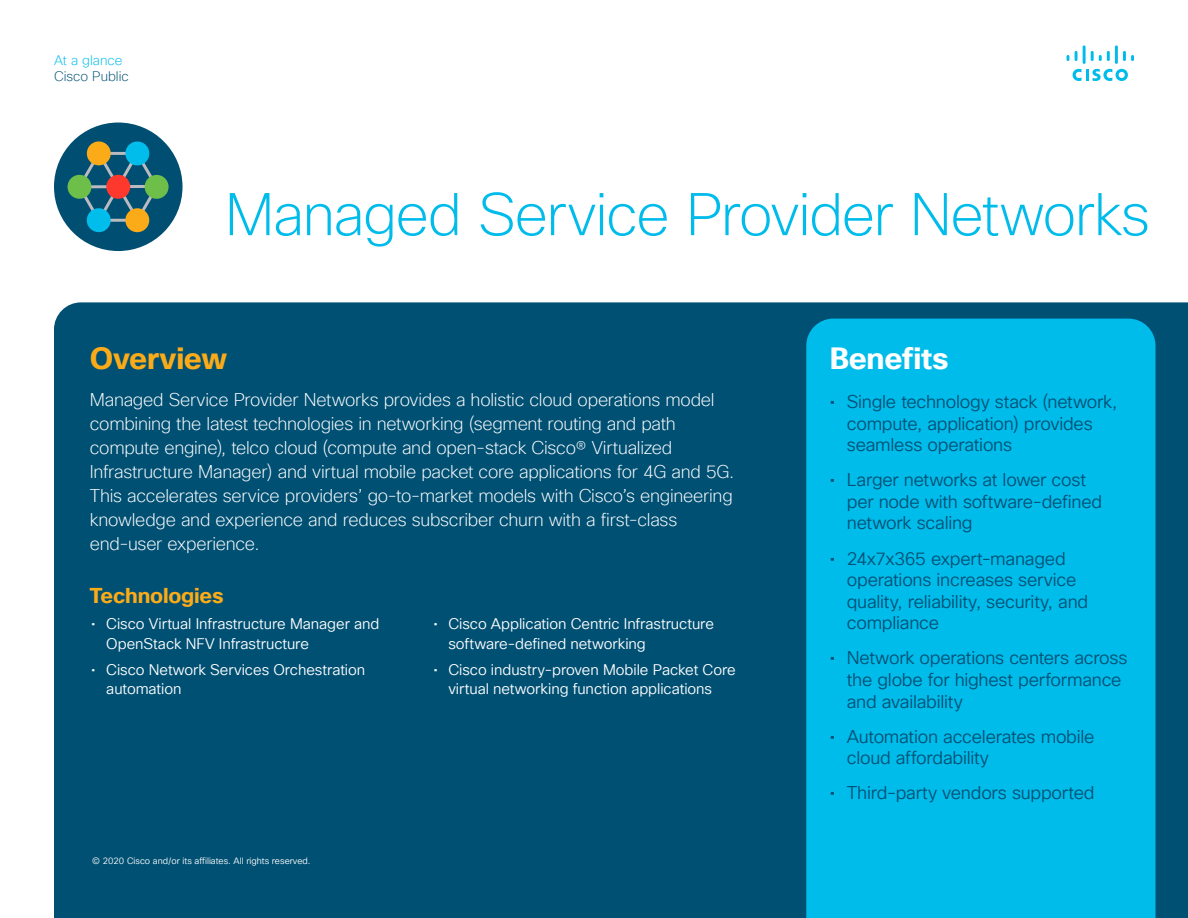
<style>
.page{position:relative;width:1188px;height:918px;background:#fff}
.page>*{position:absolute;margin:0;border:0;box-sizing:border-box;transform-origin:0 0}
.t1{font:200 58.5px "Cisco Sans TT";letter-spacing:-.025em;color:#00bceb}
.t2{font:700 30px "Cisco Sans TT";letter-spacing:-.01em;color:#fbab18}
.t3{font:700 30px "Cisco Sans TT";letter-spacing:-.01em;color:#fff}
.t4{font:700 21px "Cisco Sans TT";letter-spacing:-.01em;color:#fbab18}
.t5{font:200 18px/24px "Cisco Sans TT";letter-spacing:-.015em;color:#fff}
.t6{font:18px/21.6px "Cisco Sans TT Light";letter-spacing:-.01em;color:#005073}
.t7{font:15px/19.5px "Cisco Sans TT Light";letter-spacing:-.005em;color:#fff}
.t8{font:200 13.5px "Cisco Sans TT";color:#005073}
.t9{font:200 13.5px "Cisco Sans TT";color:#00bceb}
.t10{font:9px "Cisco Sans TT Light";color:#fff}
.s1{font-family:"Cisco Sans TT"}
</style>
<div class="page">
<svg style="left:1073px;top:69px;width:55px;height:12px"></svg>
<svg style="left:1067px;top:55px;width:2px;height:6px"></svg>
<svg style="left:1075px;top:51px;width:3px;height:10px"></svg>
<hr style="left:1083px;top:45px;width:3px;height:19px;background:#00bceb">
<svg style="left:1091px;top:51px;width:19px;height:10px"></svg>
<hr style="left:1115px;top:45px;width:3px;height:19px;background:#00bceb">
<svg style="left:1123px;top:51px;width:11px;height:10px"></svg>
<div style="left:54px;top:302px;width:1134px;height:616px;background:#005073"></div>
<div style="left:806px;top:319px;width:350px;height:599px;background:#00bceb"></div>
<div style="left:54px;top:123px;width:129px;height:128px;background:#004f73;border-radius:50%"></div>
<svg style="left:66px;top:140px;width:104px;height:94px"></svg>
<p class="t9" style="left:54px;top:51px;width:70px">At a glance</p>
<p class="t8" style="left:54px;top:67px;width:76px">Cisco Public</p>
<h1 class="t1" style="left:225px;top:177px;width:927px">Managed Service Provider Networks</h1>
<h2 class="t2" style="left:90px;top:338px;width:139px">Overview</h2>
<p class="t5" style="left:90px;top:389px;width:646px">Managed Service Provider Networks provides a holistic cloud operations model combining the latest technologies in networking (segment routing and path compute engine), telco cloud (compute and open-stack Cisco® Virtualized Infrastructure Manager) and virtual mobile packet core applications for 4G and 5G.<br>This accelerates service providers’ go-to-market models with Cisco’s engineering knowledge and experience and reduces subscriber churn with a first-class end-user experience.</p>
<p class="t4" style="left:90px;top:582px;width:135px">Technologies</p>
<p class="t7" style="left:106px;top:615px;width:275px;text-indent:-15px">• Cisco Virtual Infrastructure Manager and<br>OpenStack NFV Infrastructure</p>
<p class="t7" style="left:106px;top:660px;width:260px;text-indent:-15px">• Cisco Network Services Orchestration automation</p>
<p class="t7" style="left:448px;top:615px;width:267px;text-indent:-15px">• Cisco Application Centric Infrastructure software-defined networking</p>
<p class="t7" style="left:433px;top:660px;width:304px;text-align:center">• Cisco industry-proven Mobile Packet Core virtual networking function applications</p>
<p class="t10" style="left:92px;top:855px;width:220px">© 2020 Cisco and/or its affiliates. All rights reserved.</p>
<h2 class="t3" style="left:830px;top:339px;width:121px">Benefits</h2>
<p class="t6" style="left:847px;top:391px;width:272px;text-indent:-17px"><span class="s1">•</span> Single technology stack (network, compute, application) provides seamless operations</p>
<p class="t6" style="left:847px;top:470px;width:257px;text-indent:-17px"><span class="s1">•</span> Larger networks at lower cost per node with software-defined network scaling</p>
<p class="t6" style="left:847px;top:548px;width:243px;text-indent:-17px"><span class="s1">•</span> 24x7x365 expert-managed operations increases service quality, reliability, security, and compliance</p>
<p class="t6" style="left:847px;top:648px;width:282px;text-indent:-17px"><span class="s1">•</span> Network operations centers across the globe for highest performance and availability</p>
<p class="t6" style="left:847px;top:726px;width:249px;text-indent:-17px"><span class="s1">•</span> Automation accelerates mobile cloud affordability</p>
<p class="t6" style="left:830px;top:783px;width:266px"><span class="s1">•</span> Third-party vendors supported</p>
</div>
